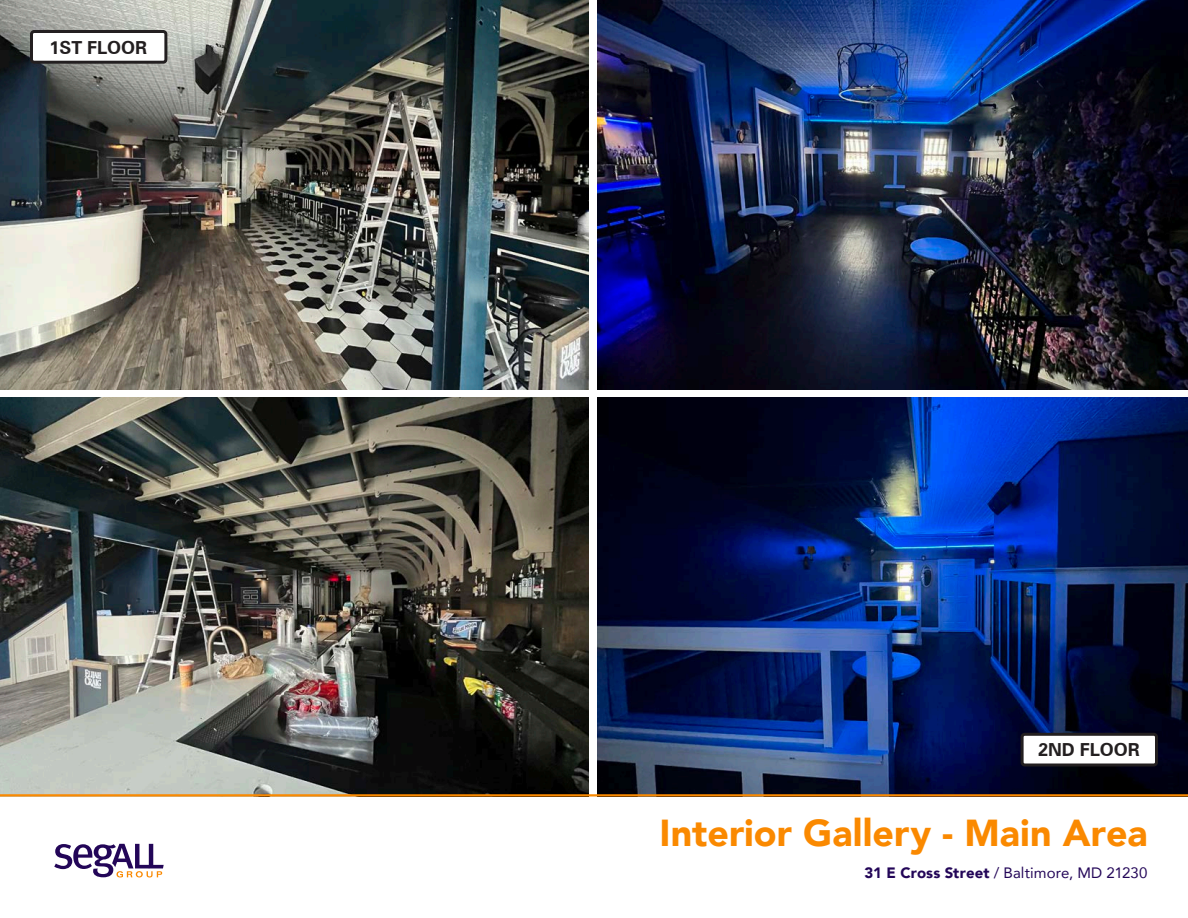
<style>
.page{position:relative;width:1188px;height:918px;background:#fff}
.page>*{position:absolute;margin:0;border:0;box-sizing:border-box;transform-origin:0 0}
.M_A_-_Headline{font:900 37.5px "Avenir";color:#fa8900}
.Shopping_Center{font:700 18px "Zurich BT";color:#231f20}
.t1{font:15px "Avenir";letter-spacing:.005em;color:#230658}
.s1{font-weight:900}
</style>
<div class="page">
<svg style="left:54px;top:844px;width:110px;height:33px"></svg>
<img style="left:0;top:0;width:1188px;height:796px">
<div style="left:31px;top:31px;width:135px;height:31px;background:#fff;border-radius:3px"></div>
<div style="left:30px;top:30px;width:137px;height:34px;border:3px solid #231f20;border-radius:3px"></div>
<div style="left:1022px;top:734px;width:135px;height:31px;background:#fff;border-radius:3px"></div>
<div style="left:1021px;top:733px;width:137px;height:33px;border:3px solid #231f20;border-radius:3px"></div>
<p class="Shopping_Center" style="left:50px;top:36px;width:99px">1ST FLOOR</p>
<p class="Shopping_Center" style="left:1038px;top:739px;width:103px">2ND FLOOR</p>
<p class="M_A_-_Headline" style="left:660px;top:801px;width:489px">Interior Gallery - Main Area</p>
<p class="t1" style="left:865px;top:860px;width:284px"><span class="s1">31 E Cross Street</span> / Baltimore, MD 21230</p>
</div>
